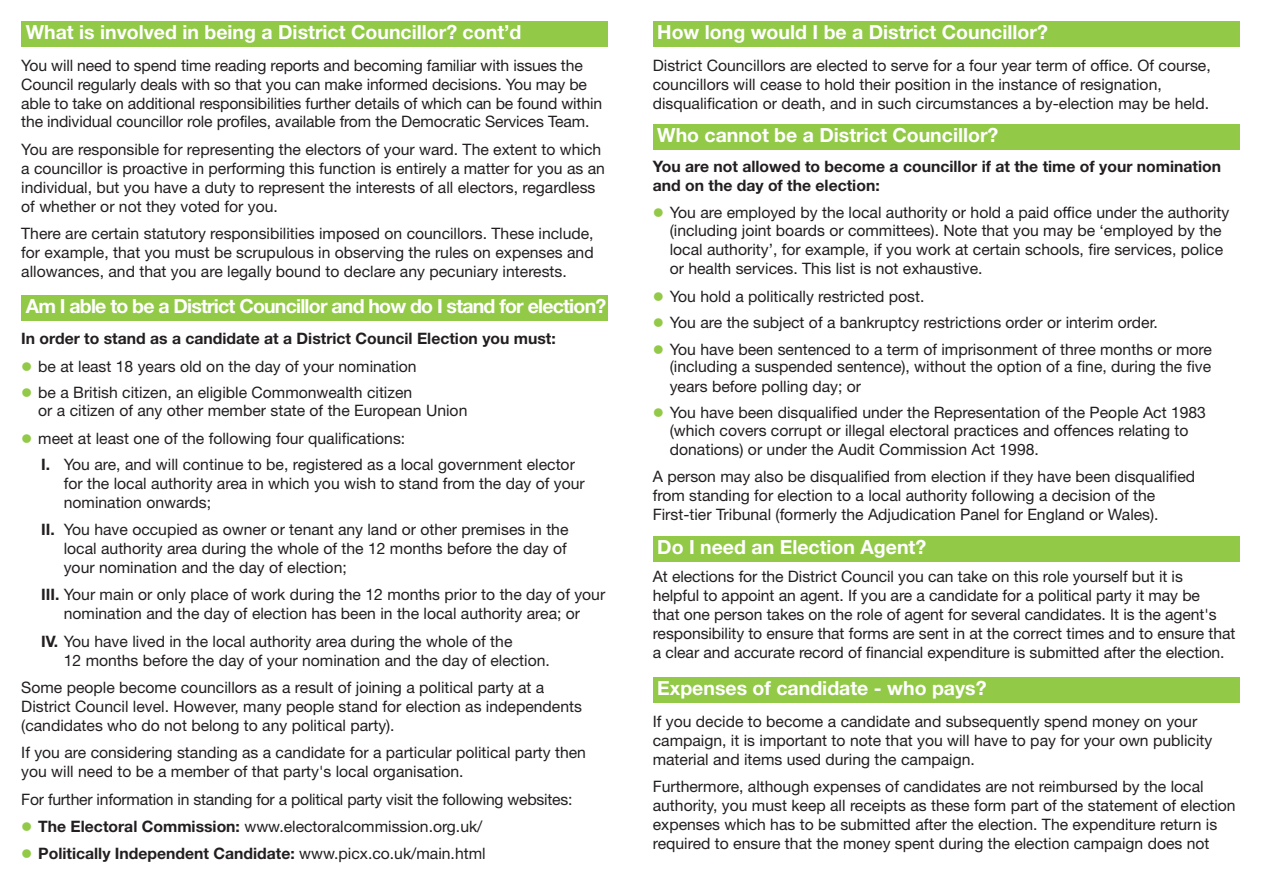
<style>
.page{position:relative;width:1263px;height:893px;background:#fff}
.page>*{position:absolute;margin:0;border:0;box-sizing:border-box;transform-origin:0 0}
.t1{font:700 19.5px "Helvetica Neue";color:#fff}
.t2{font:700 19.5px "Helvetica Neue";letter-spacing:-.04em;color:#fff}
.t3{font:15.75px/18.9px "Helvetica Neue";color:#231f20}
.t4{font:700 15.75px/18.9px "Helvetica Neue";color:#231f20}
.s1{color:#92c947}
.s2{font-weight:700}
.s3{font-weight:400}
</style>
<div class="page">
<div style="left:21px;top:21px;width:587px;height:26px;background:#92c947"></div>
<div style="left:21px;top:295px;width:587px;height:26px;background:#92c947"></div>
<div style="left:653px;top:21px;width:586px;height:26px;background:#92c947"></div>
<div style="left:653px;top:124px;width:586px;height:26px;background:#92c947"></div>
<div style="left:653px;top:536px;width:586px;height:26px;background:#92c947"></div>
<div style="left:653px;top:677px;width:586px;height:25px;background:#92c947"></div>
<p class="t1" style="left:26px;top:25px;width:497px">What is involved in being a District Councillor? cont’d</p>
<p class="t3" style="left:21px;top:57px;width:582px">You will need to spend time reading reports and becoming familiar with issues the Council regularly deals with so that you can make informed decisions. You may be able to take on additional responsibilities further details of which can be found within the individual councillor role profiles, available from the Democratic Services Team.</p>
<p class="t3" style="left:21px;top:141px;width:585px">You are responsible for representing the electors of your ward. The extent to which a councillor is proactive in performing this function is entirely a matter for you as an individual, but you have a duty to represent the interests of all electors, regardless of whether or not they voted for you.</p>
<p class="t3" style="left:21px;top:225px;width:574px;text-align:justify">There are certain statutory responsibilities imposed on councillors. These include, for example, that you must be scrupulous in observing the rules on expenses and allowances, and that you are legally bound to declare any pecuniary interests.</p>
<p class="t2" style="left:26px;top:299px;width:582px">Am I able to be a District Councillor and how do I stand for election?</p>
<p class="t4" style="left:21px;top:330px;width:536px">In order to stand as a candidate at a District Council Election you must:</p>
<p class="t3" style="left:21px;top:358px;width:397px"><span class="s1">●</span> be at least 18 years old on the day of your nomination</p>
<p class="t3" style="left:38px;top:385px;width:431px;line-height:17.7px;text-indent:-17px"><span class="s1">●</span> be a British citizen, an eligible Commonwealth citizen<br>or a citizen of any other member state of the European Union</p>
<p class="t3" style="left:41px;top:427px;width:535px;line-height:26.2px;text-indent:-20px"><span class="s1">●</span> meet at least one of the following four qualifications:<br><span class="s2">I.</span> You are, and will continue to be, registered as a local government elector</p>
<p class="t3" style="left:64px;top:475px;width:522px">for the local authority area in which you wish to stand from the day of your nomination onwards;</p>
<p class="t3" style="left:64px;top:522px;width:506px;text-align:justify;text-indent:-23px"><span class="s2">II.</span> You have occupied as owner or tenant any land or other premises in the local authority area during the whole of the 12 months before the day of your nomination and the day of election;</p>
<p class="t3" style="left:41px;top:587px;width:565px;text-align:center"><span class="s2">III.</span> Your main or only place of work during the 12 months prior to the day of your nomination and the day of election has been in the local authority area; or</p>
<p class="t3" style="left:64px;top:633px;width:488px;text-indent:-23px"><span class="s2">IV.</span> You have lived in the local authority area during the whole of the<br>12 months before the day of your nomination and the day of election.</p>
<p class="t3" style="left:21px;top:679px;width:562px">Some people become councillors as a result of joining a political party at a<br>District Council level. However, many people stand for election as independents (candidates who do not belong to any political party).</p>
<p class="t3" style="left:21px;top:745px;width:566px">If you are considering standing as a candidate for a particular political party then you will need to be a member of that party's local organisation.</p>
<p class="t3" style="left:21px;top:791px;width:553px">For further information in standing for a political party visit the following websites:</p>
<p class="t3" style="left:21px;top:819px;width:463px"><span class="s1">●</span> <span class="s2">The Electoral Commission:</span> www.electoralcommission.org.uk/</p>
<p class="t4" style="left:21px;top:845px;width:466px"><span class="s1">●</span> Politically Independent Candidate: <span class="s3">www.picx.co.uk/main.html</span></p>
<p class="t1" style="left:657px;top:25px;width:392px">How long would I be a District Councillor?</p>
<p class="t3" style="left:653px;top:57px;width:559px">District Councillors are elected to serve for a four year term of office. Of course, councillors will cease to hold their position in the instance of resignation, disqualification or death, and in such circumstances a by-election may be held.</p>
<p class="t1" style="left:657px;top:128px;width:343px">Who cannot be a District Councillor?</p>
<p class="t4" style="left:653px;top:158px;width:570px">You are not allowed to become a councillor if at the time of your nomination and on the day of the election:</p>
<p class="t3" style="left:670px;top:205px;width:561px;line-height:18.5px;text-indent:-17px"><span class="s1">●</span> You are employed by the local authority or hold a paid office under the authority (including joint boards or committees). Note that you may be ‘employed by the local authority’, for example, if you work at certain schools, fire services, police or health services. This list is not exhaustive.</p>
<p class="t3" style="left:653px;top:288px;width:273px"><span class="s1">●</span> You hold a politically restricted post.</p>
<p class="t3" style="left:653px;top:315px;width:507px"><span class="s1">●</span> You are the subject of a bankruptcy restrictions order or interim order.</p>
<p class="t3" style="left:653px;top:342px;width:561px;line-height:17.7px;text-align:right"><span class="s1">●</span> You have been sentenced to a term of imprisonment of three months or more (including a suspended sentence), without the option of a fine, during the five</p>
<p class="t3" style="left:670px;top:378px;width:193px">years before polling day; or</p>
<p class="t3" style="left:670px;top:405px;width:538px;line-height:18.3px;text-indent:-17px"><span class="s1">●</span> You have been disqualified under the Representation of the People Act 1983 (which covers corrupt or illegal electoral practices and offences relating to donations) or under the Audit Commission Act 1998.</p>
<p class="t3" style="left:653px;top:469px;width:544px">A person may also be disqualified from election if they have been disqualified from standing for election to a local authority following a decision of the<br>First-tier Tribunal (formerly the Adjudication Panel for England or Wales).</p>
<p class="t1" style="left:657px;top:540px;width:271px">Do I need an Election Agent?</p>
<p class="t3" style="left:653px;top:569px;width:584px">At elections for the District Council you can take on this role yourself but it is<br>helpful to appoint an agent. If you are a candidate for a political party it may be<br>that one person takes on the role of agent for several candidates. It is the agent's responsibility to ensure that forms are sent in at the correct times and to ensure that a clear and accurate record of financial expenditure is submitted after the election.</p>
<p class="t1" style="left:657px;top:681px;width:331px">Expenses of candidate - who pays?</p>
<p class="t3" style="left:653px;top:713px;width:561px">If you decide to become a candidate and subsequently spend money on your campaign, it is important to note that you will have to pay for your own publicity material and items used during the campaign.</p>
<p class="t3" style="left:653px;top:779px;width:584px">Furthermore, although expenses of candidates are not reimbursed by the local authority, you must keep all receipts as these form part of the statement of election expenses which has to be submitted after the election. The expenditure return is required to ensure that the money spent during the election campaign does not</p>
</div>
